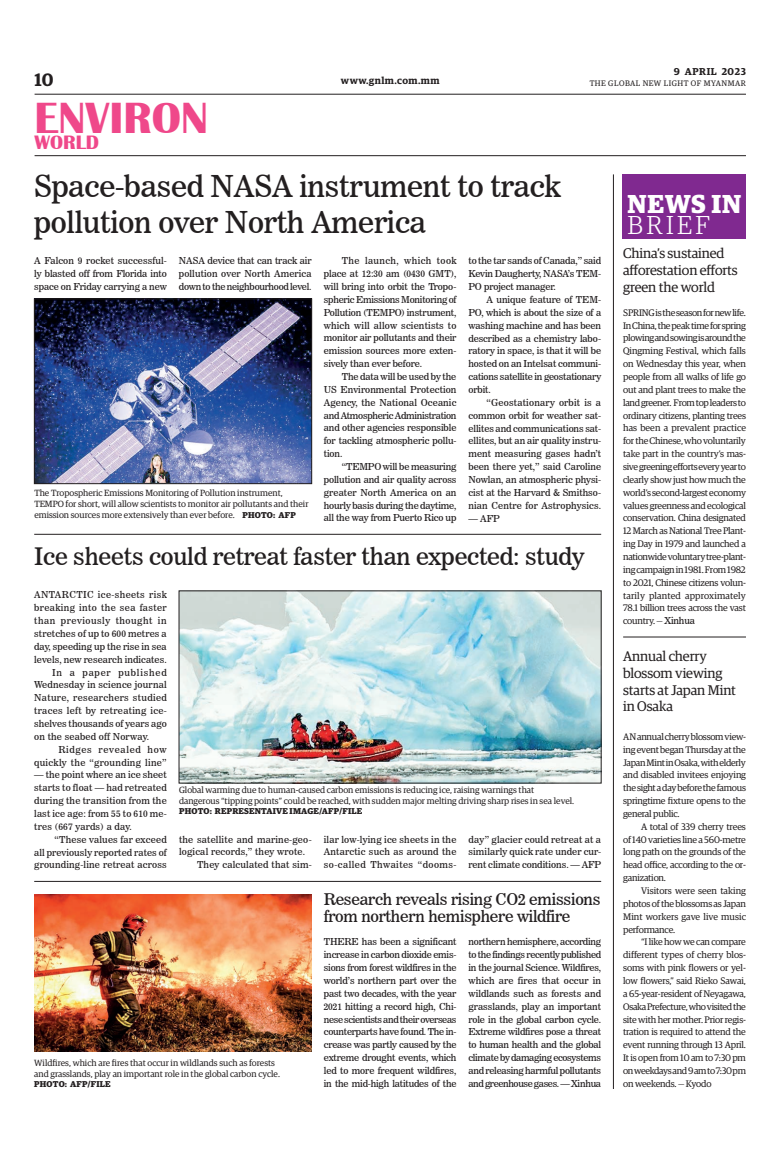
<style>
.page{position:relative;width:773px;height:1152px;background:#fff}
.page>*{position:absolute;margin:0;border:0;box-sizing:border-box;transform-origin:0 0}
.t1{font:700 45px "Britannic";color:#ef488a}
._2_Clm_Head{font:30px/36px "News 706 BT Roman C";letter-spacing:-.01em;color:#231f20}
._2_Clm_Head-2{font:700 26px/21.2px "Guardian Egyp";letter-spacing:.025em;color:#fff}
._2_Clm_Head-3{font:24px "News 706 BT Roman C";letter-spacing:-.01em;color:#231f20}
.t2{font:700 20px "Britannic";color:#ef488a}
.t3{font:600 18px "Guardian Egyp";color:#231f20}
._2_Clm_Head-4{font:16px/17.2px "News 706 BT Roman C";letter-spacing:-.015em;color:#231f20}
.Brief_Head{font:14px/16.8px "Guardian Egyp";letter-spacing:-.01em;color:#231f20}
.t4{font:600 10px "Guardian Egyp";letter-spacing:.05em;color:#231f20}
._2nd_Body{font:9.5px/12.9px "News 706 BT Roman C";letter-spacing:.005em;color:#231f20;text-align:justify}
.Normal_Para{font:9.5px/12.9px "News 706 BT Roman C";letter-spacing:-.01em;color:#231f20;text-align:justify}
.Brief_Body{font:9.5px/12.9px "Guardian Egyp";letter-spacing:-.02em;color:#231f20;text-align:justify}
.Brief_2nd_Body{font:9.5px/12.9px "Guardian Egyp";letter-spacing:-.02em;color:#231f20;text-align:justify}
._2nd_Body-2{font:9.5px/12.9px "News 706 BT Roman C";letter-spacing:.03em;color:#231f20;text-align:right}
.t5{font:9px/10.8px "Guardian Egyp";color:#231f20}
.t6{font:700 8.5px "Guardian Egyp";letter-spacing:.02em;color:#231f20}
.t7{font:8px "Guardian Egyp";letter-spacing:.06em;color:#231f20}
.s1{font-weight:700;font-size:8.5px}
.s2{font-weight:300}
.s3{font-family:"News 706 BT Roman C"}
</style>
<div class="page">
<hr style="left:35px;top:94px;width:711px;height:1px;background:#231f20">
<hr style="left:35px;top:155px;width:711px;height:1px;background:#231f20">
<div style="left:622px;top:174px;width:124px;height:65px;background:#802990"></div>
<img style="left:36px;top:301px;width:274px;height:181px">
<div style="left:34px;top:299px;width:278px;height:185px;border:1px solid #231f20"></div>
<hr style="left:34px;top:534px;width:567px;height:1px;background:#231f20">
<img style="left:181px;top:593px;width:418px;height:188px">
<hr style="left:34px;top:881px;width:567px;height:1px;background:#231f20">
<img style="left:34px;top:894px;width:277px;height:158px">
<hr style="left:623px;top:637px;width:123px;height:1px;background:#231f20">
<hr style="left:613px;top:174px;width:1px;height:915px;background:#231f20">
<h3 class="t3" style="left:35px;top:67px;width:21px">10</h3>
<h1 class="t1" style="left:35px;top:93px;width:175px">ENVIRON</h1>
<h3 class="t2" style="left:35px;top:131px;width:66px">WORLD</h3>
<p class="t4" style="left:673px;top:64px;width:74px">9 APRIL 2023</p>
<p class="t4" style="left:341px;top:73px;width:100px">www.gnlm.com.mm</p>
<p class="t7" style="left:589px;top:78px;width:158px">THE GLOBAL NEW LIGHT OF MYANMAR</p>
<p class="_2_Clm_Head" style="left:34px;top:168px;width:528px">Space-based NASA instrument to track pollution over North America</p>
<p class="Normal_Para" style="left:34px;top:254px;width:134px">A Falcon 9 rocket successful&shy;ly blasted off from Florida into space on Friday carrying a new</p>
<p class="Normal_Para" style="left:179px;top:254px;width:134px">NASA device that can track air pollution over North America down to the neighbourhood level.</p>
<p class="_2nd_Body" style="left:324px;top:254px;width:134px;text-indent:18px">The launch, which took place at 12:30 am (0430 GMT), will bring into orbit the Tropo&shy;spheric Emissions Monitoring of Pollution (TEMPO) instrument, which will allow scientists to monitor air pollutants and their emission sources more exten&shy;sively than ever before.</p>
<p class="_2nd_Body" style="left:324px;top:370px;width:134px;text-indent:18px">The data will be used by the US Environmental Protection Agency, the National Oceanic and Atmospheric Administration and other agencies responsible for tackling atmospheric pollu&shy;tion.</p>
<p class="_2nd_Body" style="left:324px;top:460px;width:134px;text-indent:18px">“TEMPO will be measuring pollution and air quality across greater North America on an hourly basis during the daytime, all the way from Puerto Rico up</p>
<p class="_2nd_Body" style="left:468px;top:255px;width:134px">to the tar sands of Canada,” said Kevin Daugherty, NASA’s TEM-PO project manager.</p>
<p class="_2nd_Body" style="left:468px;top:293px;width:134px;text-indent:18px">A unique feature of TEM-PO, which is about the size of a washing machine and has been described as a chemistry labo&shy;ratory in space, is that it will be hosted on an Intelsat communi&shy;cations satellite in geostationary orbit.</p>
<p class="_2nd_Body" style="left:468px;top:396px;width:134px;text-indent:18px">“Geostationary orbit is a common orbit for weather sat&shy;ellites and communications sat&shy;ellites, but an air quality instru&shy;ment measuring gases hadn’t been there yet,” said Caroline Nowlan, an atmospheric physi&shy;cist at the Harvard &amp; Smithso&shy;nian Centre for Astrophysics.</p>
<p class="_2nd_Body" style="left:468px;top:512px;width:33px">— AFP</p>
<p class="_2_Clm_Head-3" style="left:34px;top:542px;width:551px">Ice sheets could retreat faster than expected: study</p>
<p class="Normal_Para" style="left:34px;top:589px;width:134px">ANTARCTIC ice-sheets risk breaking into the sea faster than previously thought in stretches of up to 600 metres a day, speeding up the rise in sea levels, new research indicates.</p>
<p class="_2nd_Body" style="left:34px;top:666px;width:134px;text-indent:18px">In a paper published Wednesday in science journal Nature, researchers studied traces left by retreating ice&shy;shelves thousands of years ago on the seabed off Norway.</p>
<p class="_2nd_Body-2" style="left:34px;top:743px;width:134px">Ridges revealed how quickly the “grounding line”</p>
<p class="_2nd_Body" style="left:34px;top:769px;width:134px">— the point where an ice sheet starts to float — had retreated during the transition from the last ice age: from 55 to 610 me&shy;tres (667 yards) a day.</p>
<p class="_2nd_Body" style="left:34px;top:833px;width:134px;text-indent:20px">“These values far exceed all previously reported rates of grounding-line retreat across</p>
<p class="t5" style="left:34px;top:487px;width:275px">The Tropospheric Emissions Monitoring of Pollution instrument,<br>TEMPO for short, will allow scientists to monitor air pollutants and their emission sources more extensively than ever before. <span class="s1">PHOTO: AFP</span></p>
<p class="t5" style="left:179px;top:784px;width:397px">Global warming due to human-caused carbon emissions is reducing ice, raising warnings that dangerous “tipping points” could be reached, with sudden major melting driving sharp rises in sea level.</p>
<p class="t6" style="left:179px;top:805px;width:185px">PHOTO: REPRESENTAIVE IMAGE/AFP/FILE</p>
<p class="_2nd_Body" style="left:179px;top:833px;width:134px">the satellite and marine-geo&shy;logical records,” they wrote.</p>
<p class="_2nd_Body" style="left:197px;top:858px;width:116px">They calculated that sim-</p>
<p class="_2nd_Body" style="left:324px;top:833px;width:134px">ilar low-lying ice sheets in the Antarctic such as around the so-called Thwaites “dooms-</p>
<p class="_2nd_Body" style="left:468px;top:833px;width:134px">day” glacier could retreat at a similarly quick rate under cur&shy;rent climate conditions. — AFP</p>
<p class="_2_Clm_Head-4" style="left:324px;top:891px;width:278px">Research reveals rising CO2 emissions from northern hemisphere wildfire</p>
<p class="t5" style="left:34px;top:1057px;width:247px">Wildfires, which are fires that occur in wildlands such as forests and grasslands, play an important role in the global carbon cycle.</p>
<p class="t6" style="left:34px;top:1077px;width:78px">PHOTO: AFP/FILE</p>
<p class="Normal_Para" style="left:324px;top:936px;width:134px">THERE has been a significant increase in carbon dioxide emis&shy;sions from forest wildfires in the world’s northern part over the past two decades, with the year 2021 hitting a record high, Chi&shy;nese scientists and their overseas counterparts have found. The in&shy;crease was partly caused by the extreme drought events, which led to more frequent wildfires, in the mid-high latitudes of the</p>
<p class="Normal_Para" style="left:468px;top:936px;width:134px">northern hemisphere, according to the findings recently published in the journal Science. Wildfires, which are fires that occur in wildlands such as forests and grasslands, play an important role in the global carbon cycle.<br>Extreme wildfires pose a threat to human health and the global climate by damaging ecosystems and releasing harmful pollutants and greenhouse gases. — Xinhua</p>
<p class="_2_Clm_Head-2" style="left:627px;top:191px;width:115px">NEWS IN<br><span class="s2">BRIEF</span></p>
<p class="Brief_Head" style="left:623px;top:244px;width:116px">China’s sustained afforestation efforts green the world</p>
<p class="Brief_Body" style="left:623px;top:305px;width:124px">SPRING is the season for new life.<br>In China, the peak time for spring plowing and sowing is around the Qingming Festival, which falls on Wednesday this year, when people from all walks of life go out and plant trees to make the land greener. From top leaders to ordinary citizens, planting trees has been a prevalent practice for the Chinese, who voluntarily take part in the country’s mas&shy;sive greening efforts every year to clearly show just how much the world’s second-largest economy values greenness and ecological conservation. China designated 12 March as National Tree Plant&shy;ing Day in 1979 and launched a nationwide voluntary tree-plant&shy;ing campaign in 1981. From 1982 to 2021, Chinese citizens volun&shy;tarily planted approximately 78.1 billion trees across the vast country. — <span class="s3">Xinhua</span></p>
<p class="Brief_Head" style="left:623px;top:647px;width:114px">Annual cherry blossom viewing starts at Japan Mint in Osaka</p>
<p class="Brief_Body" style="left:623px;top:729px;width:124px">AN annual cherry blossom view&shy;ing event began Thursday at the Japan Mint in Osaka, with elderly and disabled invitees enjoying the sight a day before the famous springtime fixture opens to the general public.</p>
<p class="Brief_2nd_Body" style="left:623px;top:819px;width:124px;text-indent:18px">A total of 339 cherry trees of 140 varieties line a 560-metre long path on the grounds of the head office, according to the or&shy;ganization.</p>
<p class="Brief_2nd_Body" style="left:623px;top:884px;width:124px;text-indent:18px">Visitors were seen taking photos of the blossoms as Japan Mint workers gave live music performance.</p>
<p class="Brief_2nd_Body" style="left:623px;top:935px;width:124px;text-indent:18px">“I like how we can compare different types of cherry blos&shy;soms with pink flowers or yel&shy;low flowers,” said Rieko Sawai, a 65-year-resident of Neyagawa, Osaka Prefecture, who visited the site with her mother. Prior regis&shy;tration is required to attend the event running through 13 April.<br>It is open from 10 am to 7:30 pm on weekdays and 9 am to 7:30 pm on weekends. — Kyodo</p>
</div>
